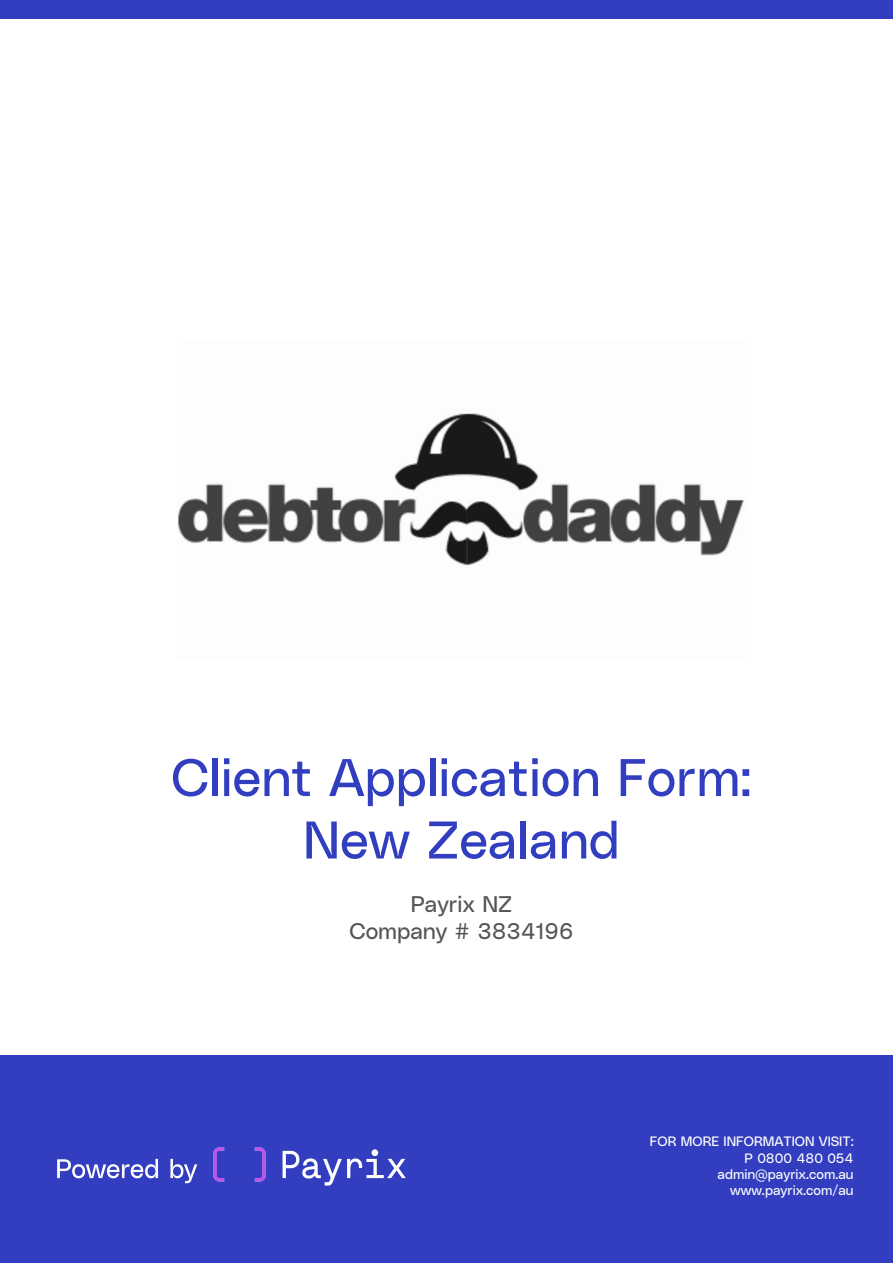
<style>
.page{position:relative;width:893px;height:1263px;background:#fff}
.page>*{position:absolute;margin:0;border:0;box-sizing:border-box;transform-origin:0 0}
.t1{font:52.5px/62.4px "Poly Sans Neutral";color:#313ebf;text-align:center}
.t2{font:22.5px/27.2px "Poly Sans Neutral";color:#555;text-align:center}
.t3{font:13.5px/16.2px "Poly Sans Neutral";color:#fff;text-align:right}
</style>
<div class="page">
<div style="left:0;top:0;width:893px;height:19px;background:#323dbf"></div>
<div style="left:0;top:1055px;width:893px;height:207px;background:#323dbf"></div>
<img style="left:56px;top:1146px;width:351px;height:42px">
<img style="left:178px;top:413px;width:566px;height:153px">
<h1 class="t1" style="left:171px;top:743px;width:582px">Client Application Form:<br>New Zealand</h1>
<h2 class="t2" style="left:349px;top:889px;width:225px">Payrix NZ<br>Company # 3834196</h2>
<p class="t3" style="left:650px;top:1133px;width:205px">FOR MORE INFORMATION VISIT:<br>P 0800 480 054 admin@payrix.com.au www.payrix.com/au</p>
</div>
